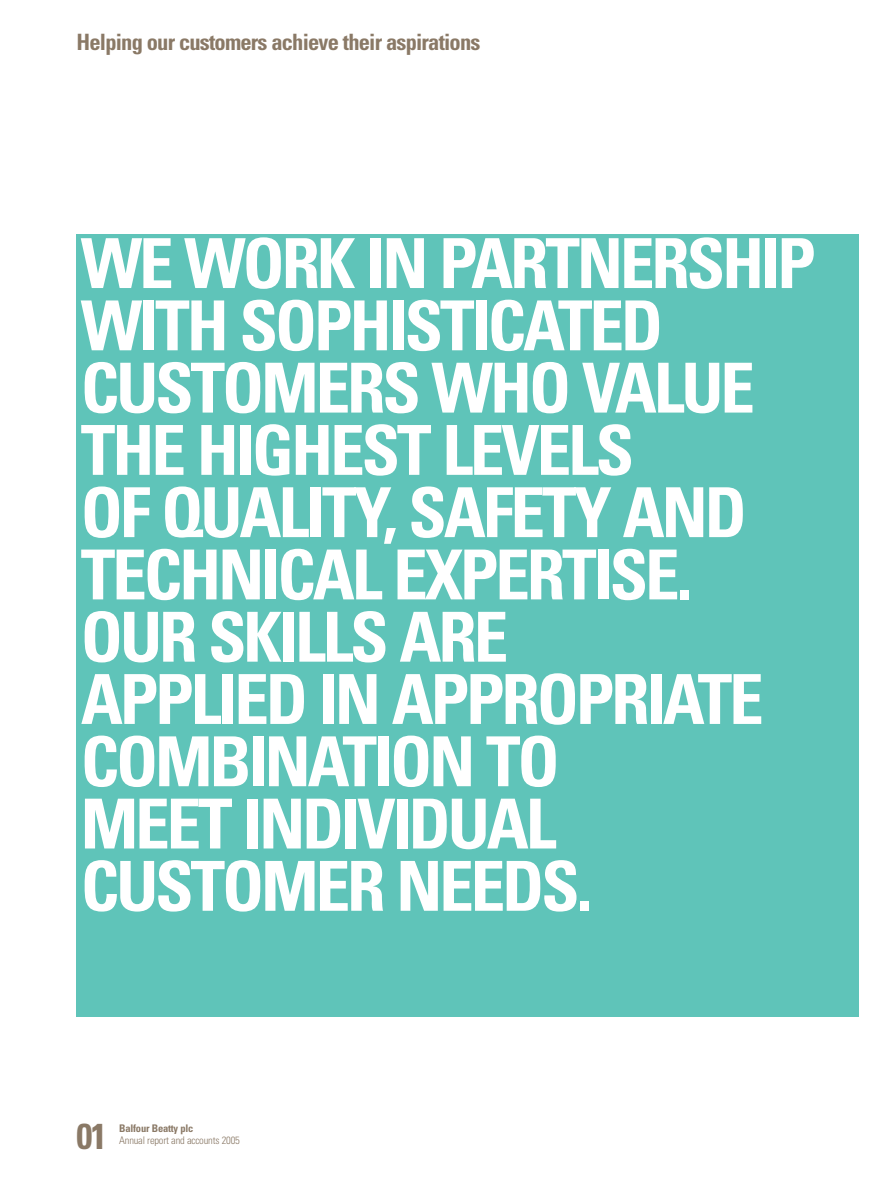
<style>
.page{position:relative;width:893px;height:1191px;background:#fff}
.page>*{position:absolute;margin:0;border:0;box-sizing:border-box;transform-origin:0 0}
.t1{font:700 condensed 69px/62.2px "Univers";letter-spacing:-.045em;color:#fff}
.t2{font:700 condensed 36px "Univers";color:#8a7966}
.t3{font:700 condensed 22.5px "Univers";letter-spacing:-.035em;color:#8a7966}
.t4{font:300 condensed 10.5px "Univers";letter-spacing:-.02em;color:#8a7966}
.t5{font:700 condensed 10.5px "Univers";letter-spacing:-.02em;color:#8a7966}
</style>
<div class="page">
<div style="left:77px;top:234px;width:782px;height:782px;background:#5fc4b9"></div>
<p class="t3" style="left:77px;top:34px;width:405px">Helping our customers achieve their aspirations</p>
<p class="t1" style="left:81px;top:238px;width:736px">WE WORK IN PARTNERSHIP<br>WITH SOPHISTICATED<br>CUSTOMERS WHO VALUE<br>THE HIGHEST LEVELS<br>OF QUALITY, SAFETY AND<br>TECHNICAL EXPERTISE.<br>OUR SKILLS ARE<br>APPLIED IN APPROPRIATE<br>COMBINATION TO<br>MEET INDIVIDUAL<br>CUSTOMER NEEDS.</p>
<p class="t2" style="left:77px;top:1123px;width:32px">01</p>
<p class="t5" style="left:119px;top:1124px;width:76px">Balfour Beatty plc</p>
<p class="t4" style="left:119px;top:1136px;width:122px">Annual report and accounts 2005</p>
</div>
